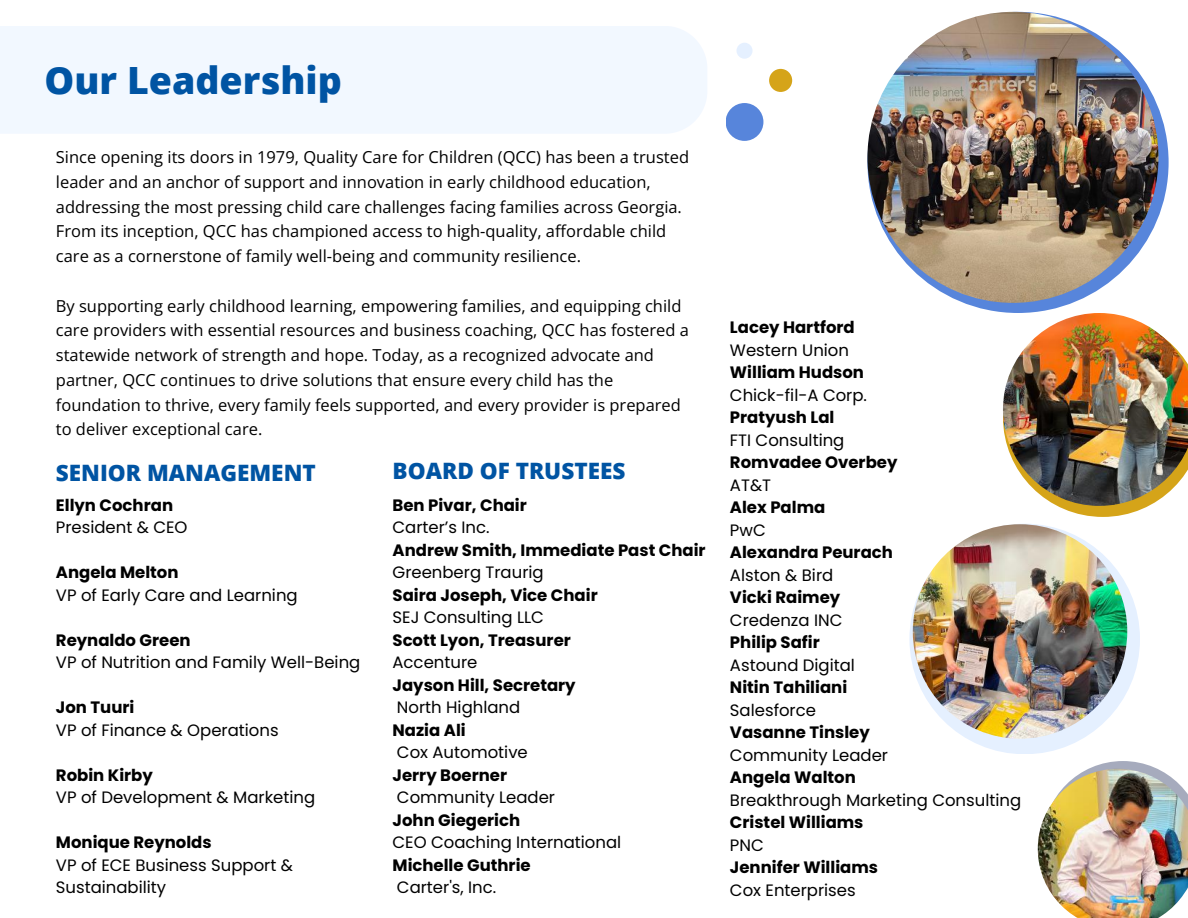
<style>
.page{position:relative;width:1188px;height:918px;background:#fff}
.page>*{position:absolute;margin:0;border:0;box-sizing:border-box;transform-origin:0 0}
.t1{font:800 37.5px "Open Sans";color:#0054a3}
.t2{font:800 22.5px "Open Sans";color:#0054a3}
.t3{font:16.5px/24.8px "Open Sans";color:#000}
.t4{font:16.5px/22.5px "Poppins";color:#000}
.t5{font:700 16.5px "Poppins";color:#000}
</style>
<div class="page">
<div style="left:0;top:26px;width:707px;height:107px;background:#f2f8ff"></div>
<div style="left:867px;top:12px;width:302px;height:301px;background:#5785db;border-radius:50%"></div>
<img style="left:867px;top:12px;width:291px;height:291px;border-radius:50%">
<svg style="left:1057px;top:506px;width:91px;height:11px"></svg>
<img style="left:1003px;top:313px;width:185px;height:193px">
<div style="left:909px;top:524px;width:231px;height:230px;background:#e5f0ff;border-radius:50%"></div>
<img style="left:913px;top:524px;width:214px;height:215px;border-radius:50%">
<svg style="left:1088px;top:761px;width:70px;height:8px"></svg>
<img style="left:1038px;top:769px;width:150px;height:149px">
<div style="left:726px;top:103px;width:37px;height:38px;background:#5785db;border-radius:50%"></div>
<div style="left:769px;top:69px;width:23px;height:23px;background:#d5a419;border-radius:50%"></div>
<div style="left:737px;top:43px;width:16px;height:16px;background:#e5f0ff;border-radius:50%"></div>
<h1 class="t1" style="left:45px;top:54px;width:299px">Our Leadership</h1>
<p class="t3" style="left:56px;top:144px;width:635px">Since opening its doors in 1979, Quality Care for Children (QCC) has been a trusted leader and an anchor of support and innovation in early childhood education, addressing the most pressing child care challenges facing families across Georgia.<br>From its inception, QCC has championed access to high-quality, affordable child care as a cornerstone of family well-being and community resilience.</p>
<p class="t3" style="left:56px;top:293px;width:635px">By supporting early childhood learning, empowering families, and equipping child care providers with essential resources and business coaching, QCC has fostered a statewide network of strength and hope. Today, as a recognized advocate and partner, QCC continues to drive solutions that ensure every child has the foundation to thrive, every family feels supported, and every provider is prepared to deliver exceptional care.</p>
<h2 class="t2" style="left:56px;top:457px;width:261px">SENIOR MANAGEMENT</h2>
<h2 class="t2" style="left:393px;top:455px;width:234px">BOARD OF TRUSTEES</h2>
<p class="t5" style="left:56px;top:493px;width:119px">Ellyn Cochran</p>
<p class="t4" style="left:56px;top:516px;width:133px">President &amp; CEO</p>
<p class="t5" style="left:56px;top:561px;width:124px">Angela Melton</p>
<p class="t4" style="left:56px;top:584px;width:243px">VP of Early Care and Learning</p>
<p class="t5" style="left:56px;top:628px;width:136px">Reynaldo Green</p>
<p class="t4" style="left:56px;top:651px;width:306px">VP of Nutrition and Family Well-Being</p>
<p class="t5" style="left:56px;top:696px;width:80px">Jon Tuuri</p>
<p class="t4" style="left:56px;top:719px;width:224px">VP of Finance &amp; Operations</p>
<p class="t5" style="left:56px;top:763px;width:98px">Robin Kirby</p>
<p class="t4" style="left:56px;top:786px;width:261px">VP of Development &amp; Marketing</p>
<p class="t5" style="left:56px;top:831px;width:157px">Monique Reynolds</p>
<p class="t4" style="left:56px;top:854px;width:239px">VP of ECE Business Support &amp;<br>Sustainability</p>
<p class="t5" style="left:393px;top:493px;width:136px">Ben Pivar, Chair</p>
<p class="t4" style="left:393px;top:516px;width:99px">Carter’s Inc.</p>
<p class="t5" style="left:393px;top:538px;width:315px">Andrew Smith, Immediate Past Chair</p>
<p class="t4" style="left:393px;top:561px;width:153px">Greenberg Traurig</p>
<p class="t5" style="left:393px;top:583px;width:207px">Saira Joseph, Vice Chair</p>
<p class="t4" style="left:393px;top:606px;width:153px">SEJ Consulting LLC</p>
<p class="t5" style="left:393px;top:628px;width:180px">Scott Lyon, Treasurer</p>
<p class="t4" style="left:393px;top:651px;width:86px">Accenture</p>
<p class="t5" style="left:393px;top:673px;width:185px">Jayson Hill, Secretary</p>
<p class="t4" style="left:397px;top:696px;width:125px">North Highland</p>
<p class="t5" style="left:393px;top:718px;width:75px">Nazia Ali</p>
<p class="t4" style="left:397px;top:741px;width:132px">Cox Automotive</p>
<p class="t5" style="left:393px;top:763px;width:116px">Jerry Boerner</p>
<p class="t4" style="left:397px;top:786px;width:160px">Community Leader</p>
<p class="t5" style="left:393px;top:808px;width:129px">John Giegerich</p>
<p class="t4" style="left:393px;top:831px;width:230px">CEO Coaching International</p>
<p class="t5" style="left:393px;top:853px;width:140px">Michelle Guthrie</p>
<p class="t4" style="left:397px;top:876px;width:101px">Carter's, Inc.</p>
<p class="t5" style="left:730px;top:316px;width:126px">Lacey Hartford</p>
<p class="t4" style="left:730px;top:339px;width:121px">Western Union</p>
<p class="t5" style="left:730px;top:361px;width:136px">William Hudson</p>
<p class="t4" style="left:730px;top:384px;width:139px">Chick-fil-A Corp.</p>
<p class="t5" style="left:730px;top:406px;width:106px">Pratyush Lal</p>
<p class="t4" style="left:730px;top:429px;width:116px">FTI Consulting</p>
<p class="t5" style="left:730px;top:451px;width:169px">Romvadee Overbey</p>
<p class="t4" style="left:730px;top:474px;width:43px">AT&amp;T</p>
<p class="t5" style="left:730px;top:496px;width:97px">Alex Palma</p>
<p class="t4" style="left:730px;top:519px;width:37px">PwC</p>
<p class="t5" style="left:730px;top:541px;width:165px">Alexandra Peurach</p>
<p class="t4" style="left:730px;top:564px;width:105px">Alston &amp; Bird</p>
<p class="t5" style="left:730px;top:586px;width:112px">Vicki Raimey</p>
<p class="t4" style="left:730px;top:609px;width:114px">Credenza INC</p>
<p class="t5" style="left:730px;top:631px;width:91px">Philip Safir</p>
<p class="t4" style="left:730px;top:654px;width:127px">Astound Digital</p>
<p class="t5" style="left:730px;top:676px;width:119px">Nitin Tahiliani</p>
<p class="t4" style="left:730px;top:699px;width:88px">Salesforce</p>
<p class="t5" style="left:730px;top:721px;width:141px">Vasanne Tinsley</p>
<p class="t4" style="left:730px;top:744px;width:160px">Community Leader</p>
<p class="t5" style="left:730px;top:766px;width:127px">Angela Walton</p>
<p class="t4" style="left:730px;top:789px;width:293px">Breakthrough Marketing Consulting</p>
<p class="t5" style="left:730px;top:811px;width:135px">Cristel Williams</p>
<p class="t4" style="left:730px;top:834px;width:35px">PNC</p>
<p class="t5" style="left:730px;top:856px;width:150px">Jennifer Williams</p>
<p class="t4" style="left:730px;top:879px;width:127px">Cox Enterprises</p>
</div>
